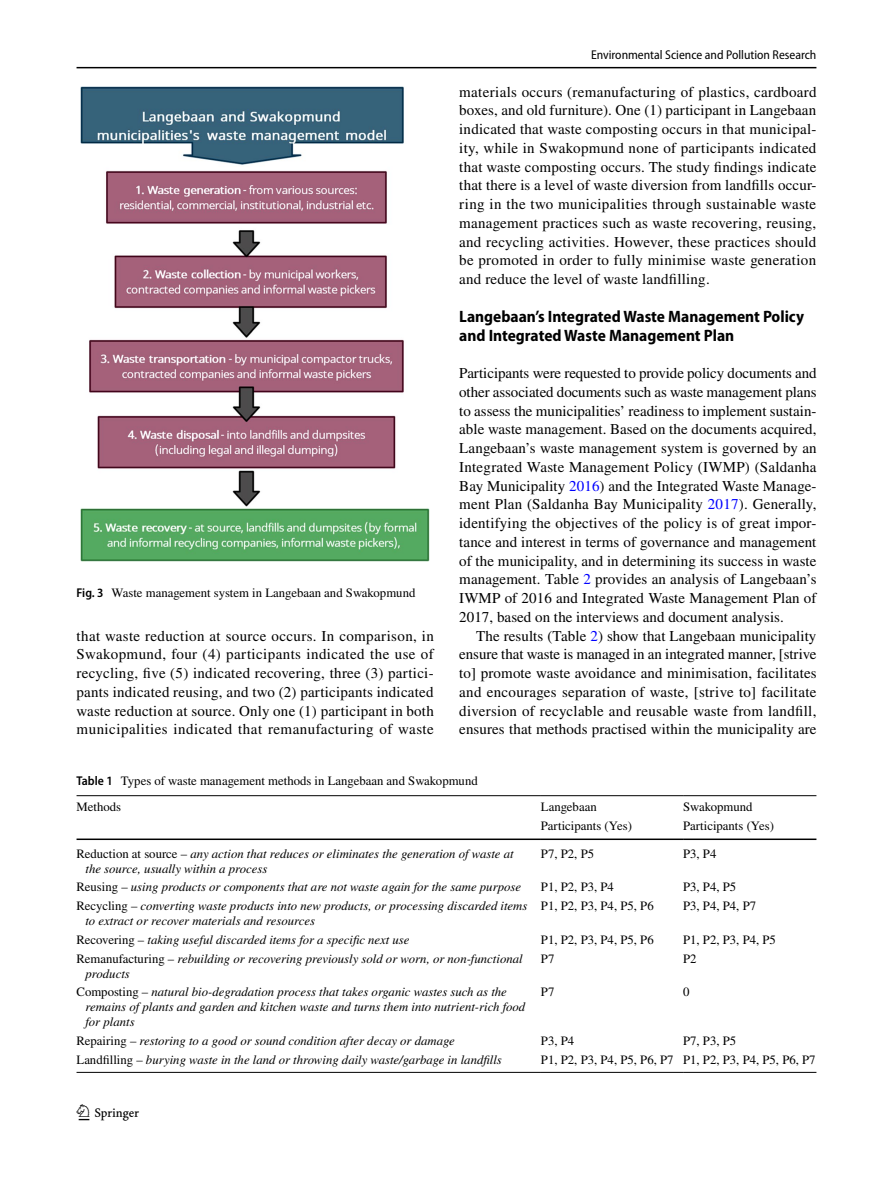
<style>
.page{position:relative;width:893px;height:1187px;background:#fff}
.page>*{position:absolute;margin:0;border:0;box-sizing:border-box;transform-origin:0 0}
.t1{font:22.5px "Springnew Regular 2";color:#000}
.t2{font:700 semi-condensed 16.5px/18.8px "Myriad Pro";color:#000}
.t3{font:15px/18.8px "STIX";letter-spacing:.005em;color:#000;text-align:justify}
.t4{font:italic 12.75px/15px "STIX";color:#000}
.t5{font:12.75px/25.5px "STIX";color:#000}
.t6{font:semi-condensed 12.75px "Myriad Pro";color:#000}
.s1{font-family:"Myriad Pro";font-weight:600;font-stretch:semi-condensed}
.s2{color:#00f}
.s3{font-style:normal}
</style>
<div class="page">
<hr style="left:77px;top:67px;width:739px;height:1px;background:#000">
<img style="left:81px;top:87px;width:348px;height:474px">
<hr style="left:77px;top:795px;width:464px;height:1px;background:#000">
<hr style="left:77px;top:838px;width:464px;height:2px;background:#000">
<hr style="left:541px;top:795px;width:142px;height:1px;background:#000">
<hr style="left:683px;top:795px;width:133px;height:1px;background:#000">
<hr style="left:541px;top:838px;width:142px;height:2px;background:#000">
<hr style="left:683px;top:838px;width:133px;height:2px;background:#000">
<hr style="left:77px;top:1071px;width:464px;height:1px;background:#000">
<hr style="left:541px;top:1071px;width:142px;height:1px;background:#000">
<hr style="left:683px;top:1071px;width:133px;height:1px;background:#000">
<p class="t5" style="left:77px;top:580px;width:340px"><span class="s1">Fig. 3</span> Waste management system in Langebaan and Swakopmund</p>
<p class="t3" style="left:77px;top:627px;width:359px">that waste reduction at source occurs. In comparison, in Swakopmund, four (4) participants indicated the use of recycling, five (5) indicated recovering, three (3) partici&shy;pants indicated reusing, and two (2) participants indicated waste reduction at source. Only one (1) participant in both municipalities indicated that remanufacturing of waste</p>
<p class="t6" style="left:591px;top:48px;width:227px">Environmental Science and Pollution Research</p>
<p class="t3" style="left:459px;top:83px;width:359px">materials occurs (remanufacturing of plastics, cardboard boxes, and old furniture). One (1) participant in Langebaan indicated that waste composting occurs in that municipal&shy;ity, while in Swakopmund none of participants indicated that waste composting occurs. The study findings indicate that there is a level of waste diversion from landfills occur&shy;ring in the two municipalities through sustainable waste management practices such as waste recovering, reusing, and recycling activities. However, these practices should be promoted in order to fully minimise waste generation and reduce the level of waste landfilling.</p>
<p class="t2" style="left:459px;top:307px;width:346px">Langebaan’s Integrated Waste Management Policy and Integrated Waste Management Plan</p>
<p class="t3" style="left:459px;top:364px;width:359px">Participants were requested to provide policy documents and other associated documents such as waste management plans to assess the municipalities’ readiness to implement sustain&shy;able waste management. Based on the documents acquired, Langebaan’s waste management system is governed by an Integrated Waste Management Policy (IWMP) (Saldanha Bay Municipality <span class="s2">2016</span>) and the Integrated Waste Manage&shy;ment Plan (Saldanha Bay Municipality <span class="s2">2017</span>). Generally, identifying the objectives of the policy is of great impor&shy;tance and interest in terms of governance and management of the municipality, and in determining its success in waste management. Table <span class="s2">2</span> provides an analysis of Langebaan’s IWMP of 2016 and Integrated Waste Management Plan of 2017, based on the interviews and document analysis.</p>
<p class="t3" style="left:459px;top:627px;width:359px;text-indent:17px">The results (Table <span class="s2">2</span>) show that Langebaan municipality ensure that waste is managed in an integrated manner, [strive to] promote waste avoidance and minimisation, facilitates and encourages separation of waste, [strive to] facilitate diversion of recyclable and reusable waste from landfill, ensures that methods practised within the municipality are</p>
<p class="t5" style="left:77px;top:769px;width:403px"><span class="s1">Table 1</span> Types of waste management methods in Langebaan and Swakopmund<br>Methods</p>
<p class="t5" style="left:541px;top:794px;width:57px">Langebaan</p>
<p class="t5" style="left:683px;top:794px;width:71px">Swakopmund</p>
<p class="t5" style="left:541px;top:813px;width:93px">Participants (Yes)</p>
<p class="t5" style="left:683px;top:813px;width:93px">Participants (Yes)</p>
<p class="t4" style="left:86px;top:845px;width:430px;text-indent:-9px"><span class="s3">Reduction at source –</span> any action that reduces or eliminates the generation of waste at the source, usually within a process</p>
<p class="t5" style="left:541px;top:841px;width:55px">P7, P2, P5</p>
<p class="t5" style="left:683px;top:841px;width:35px">P3, P4</p>
<p class="t4" style="left:77px;top:879px;width:446px"><span class="s3">Reusing –</span> using products or components that are not waste again for the same purpose</p>
<p class="t5" style="left:541px;top:875px;width:75px">P1, P2, P3, P4</p>
<p class="t5" style="left:683px;top:875px;width:55px">P3, P4, P5</p>
<p class="t4" style="left:86px;top:897px;width:443px;text-indent:-9px"><span class="s3">Recycling –</span> converting waste products into new products, or processing discarded items to extract or recover materials and resources</p>
<p class="t5" style="left:541px;top:893px;width:114px">P1, P2, P3, P4, P5, P6</p>
<p class="t5" style="left:683px;top:893px;width:75px">P3, P4, P4, P7</p>
<p class="t4" style="left:77px;top:931px;width:334px"><span class="s3">Recovering –</span> taking useful discarded items for a specific next use</p>
<p class="t5" style="left:541px;top:927px;width:114px">P1, P2, P3, P4, P5, P6</p>
<p class="t5" style="left:683px;top:927px;width:94px">P1, P2, P3, P4, P5</p>
<p class="t4" style="left:86px;top:950px;width:439px;text-indent:-9px"><span class="s3">Remanufacturing –</span> rebuilding or recovering previously sold or worn, or non-functional products</p>
<p class="t5" style="left:541px;top:946px;width:15px">P7</p>
<p class="t5" style="left:683px;top:946px;width:15px">P2</p>
<p class="t4" style="left:86px;top:984px;width:441px;text-indent:-9px"><span class="s3">Composting –</span> natural bio-degradation process that takes organic wastes such as the remains of plants and garden and kitchen waste and turns them into nutrient-rich food for plants</p>
<p class="t5" style="left:541px;top:980px;width:15px">P7</p>
<p class="t5" style="left:683px;top:980px;width:8px">0</p>
<p class="t4" style="left:77px;top:1032px;width:380px"><span class="s3">Repairing –</span> restoring to a good or sound condition after decay or damage</p>
<p class="t5" style="left:541px;top:1028px;width:35px">P3, P4</p>
<p class="t5" style="left:683px;top:1028px;width:55px">P7, P3, P5</p>
<p class="t4" style="left:77px;top:1051px;width:427px"><span class="s3">Landfilling –</span> burying waste in the land or throwing daily waste/garbage in landfills</p>
<p class="t5" style="left:541px;top:1047px;width:276px">P1, P2, P3, P4, P5, P6, P7 P1, P2, P3, P4, P5, P6, P7</p>
<h1 class="t1" style="left:79px;top:1104px;width:62px">1 3</h1>
</div>
